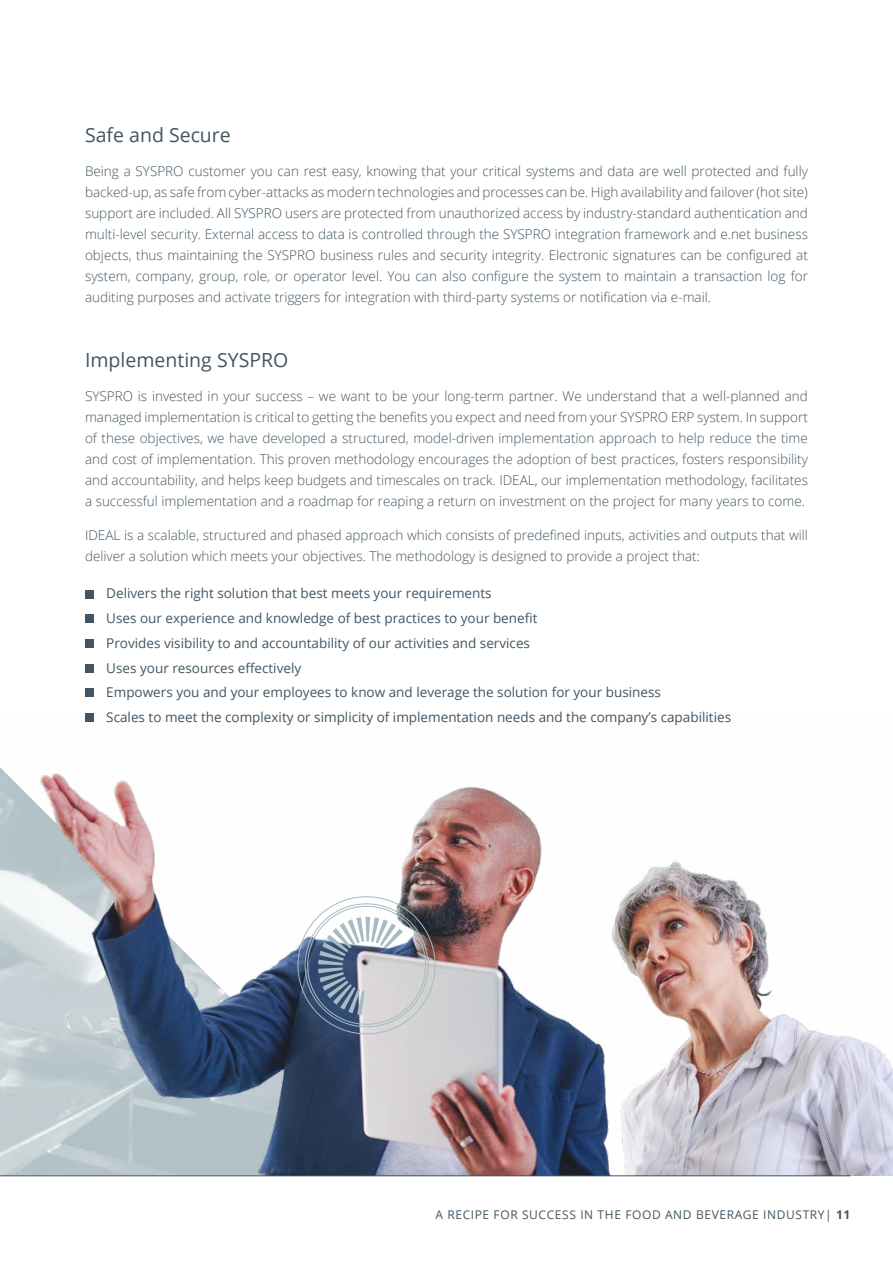
<style>
.page{position:relative;width:893px;height:1263px;background:#fff}
.page>*{position:absolute;margin:0;border:0;box-sizing:border-box;transform-origin:0 0}
.t1{font:19.5px "Open Sans";color:#425563}
.t2{font:300 13.5px/21px "Open Sans";color:#425563;text-align:justify}
.t3{font:13.5px/24.8px "Open Sans";color:#425563}
.t4{font:12px "Open Sans";letter-spacing:.05em;color:#425563}
.s1{font-weight:700}
</style>
<div class="page">
<div style="left:85px;top:590px;width:9px;height:8px;background:#425563"></div>
<div style="left:85px;top:615px;width:9px;height:8px;background:#425563"></div>
<div style="left:85px;top:639px;width:9px;height:9px;background:#425563"></div>
<div style="left:85px;top:664px;width:9px;height:8px;background:#425563"></div>
<div style="left:85px;top:689px;width:9px;height:8px;background:#425563"></div>
<div style="left:85px;top:713px;width:9px;height:9px;background:#425563"></div>
<img style="left:0;top:767px;width:893px;height:408px">
<svg style="left:297px;top:895px;width:145px;height:139px"></svg>
<hr style="left:0;top:1175px;width:850px;height:1px;background:#425563">
<h1 class="t1" style="left:85px;top:122px;width:147px">Safe and Secure</h1>
<p class="t2" style="left:85px;top:160px;width:724px">Being a SYSPRO customer you can rest easy, knowing that your critical systems and data are well protected and fully backed-up, as safe from cyber-attacks as modern technologies and processes can be. High availability and failover (hot site) support are included. All SYSPRO users are protected from unauthorized access by industry-standard authentication and multi-level security. External access to data is controlled through the SYSPRO integration framework and e.net business objects, thus maintaining the SYSPRO business rules and security integrity. Electronic signatures can be configured at system, company, group, role, or operator level. You can also configure the system to maintain a transaction log for auditing purposes and activate triggers for integration with third-party systems or notification via e-mail.</p>
<h1 class="t1" style="left:85px;top:347px;width:205px">Implementing SYSPRO</h1>
<p class="t2" style="left:85px;top:385px;width:724px">SYSPRO is invested in your success – we want to be your long-term partner. We understand that a well-planned and managed implementation is critical to getting the benefits you expect and need from your SYSPRO ERP system. In support of these objectives, we have developed a structured, model-driven implementation approach to help reduce the time and cost of implementation. This proven methodology encourages the adoption of best practices, fosters responsibility and accountability, and helps keep budgets and timescales on track. IDEAL, our implementation methodology, facilitates a successful implementation and a roadmap for reaping a return on investment on the project for many years to come.</p>
<p class="t2" style="left:85px;top:524px;width:724px">IDEAL is a scalable, structured and phased approach which consists of predefined inputs, activities and outputs that will deliver a solution which meets your objectives. The methodology is designed to provide a project that:</p>
<p class="t3" style="left:106px;top:581px;width:626px">Delivers the right solution that best meets your requirements<br>Uses our experience and knowledge of best practices to your benefit<br>Provides visibility to and accountability of our activities and services<br>Uses your resources effectively<br>Empowers you and your employees to know and leverage the solution for your business<br>Scales to meet the complexity or simplicity of implementation needs and the company’s capabilities</p>
<p class="t4" style="left:435px;top:1206px;width:416px">A RECIPE FOR SUCCESS IN THE FOOD AND BEVERAGE INDUSTRY| <span class="s1">11</span></p>
</div>
